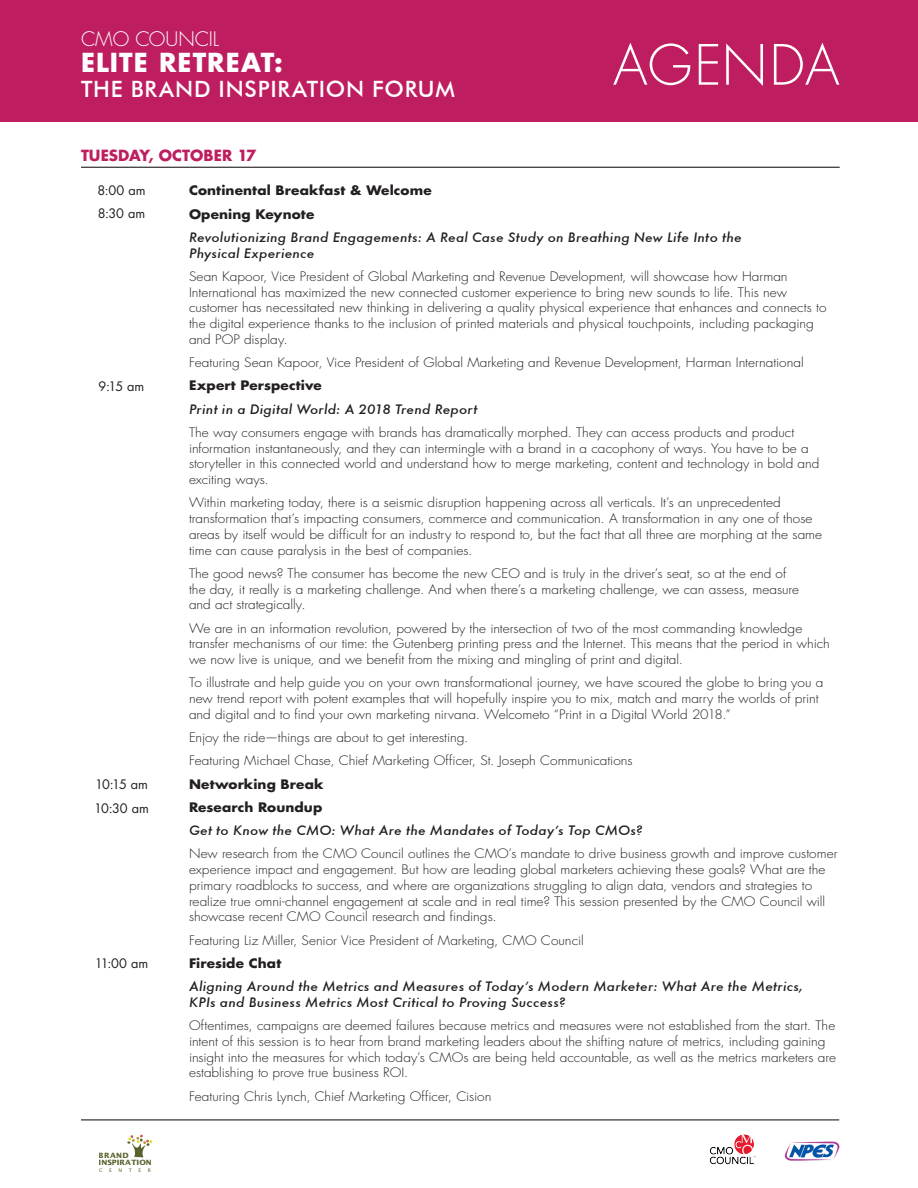
<style>
.page{position:relative;width:918px;height:1188px;background:#fff}
.page>*{position:absolute;margin:0;border:0;box-sizing:border-box;transform-origin:0 0}
.t1{font:300 54px "Futura Std";letter-spacing:.005em;color:#fff}
.t2{font:700 25.5px "Futura Std";letter-spacing:.04em;color:#fff}
.t3{font:500 22.5px "Futura BT";letter-spacing:.035em;color:#fff}
.t4{font:300 19.5px "Futura Std";letter-spacing:-.005em;color:#fff}
.t5{font:700 15px "Futura Std";color:#be1e5f}
.t6{font:300 12.75px/15.8px "Futura Std";color:#231f20;scale:1.07 1}
.t7{font:italic 500 12.75px/15.8px "Futura";letter-spacing:.015em;color:#231f20;scale:1.07 1}
.t8{font:700 12.75px/23.2px "Futura Std";letter-spacing:.01em;color:#231f20;scale:1.07 1}
.t9{font:12.75px/23.1px "Futura Std";letter-spacing:.005em;color:#231f20}
.t10{font:700 7.2px/7.5px "Lucida Sans Std";color:#58622c;scale:1.05 1}
.t11{font:4.95px "Lucida Sans Std";color:#58622c;scale:1.05 1}
</style>
<div class="page">
<svg style="left:127px;top:1134px;width:26px;height:24px"></svg>
<img style="left:709px;top:1134px;width:47px;height:31px">
<img style="left:784px;top:1141px;width:56px;height:20px">
<div style="left:0;top:0;width:918px;height:122px;background:#be1e5f"></div>
<hr style="left:81px;top:167px;width:759px;height:1px;background:#231f20">
<hr style="left:81px;top:1119px;width:758px;height:1px;background:#231f20">
<h3 class="t4" style="left:81px;top:27px;width:140px">CMO COUNCIL</h3>
<h2 class="t2" style="left:81px;top:45px;width:203px">ELITE RETREAT:</h2>
<h3 class="t3" style="left:81px;top:75px;width:375px">THE BRAND INSPIRATION FORUM</h3>
<p class="t5" style="left:81px;top:145px;width:177px">TUESDAY, OCTOBER 17</p>
<h1 class="t1" style="left:613px;top:32px;width:228px">AGENDA</h1>
<p class="t9" style="left:97px;top:179px;width:50px">8:00 am<br>8:30 am</p>
<p class="t9" style="left:99px;top:375px;width:47px">9:15 am</p>
<p class="t9" style="left:95px;top:773px;width:54px">10:15 am</p>
<p class="t9" style="left:94px;top:797px;width:56px">10:30 am</p>
<p class="t9" style="left:95px;top:952px;width:55px">11:00 am</p>
<p class="t10" style="left:99px;top:1151px;width:52px">BRAND<br>INSPIRATION</p>
<p class="t11" style="left:99px;top:1167px;width:5px">C</p>
<p class="t11" style="left:109px;top:1167px;width:4px">E</p>
<p class="t11" style="left:118px;top:1167px;width:5px">N</p>
<p class="t11" style="left:129px;top:1167px;width:5px">T</p>
<p class="t11" style="left:139px;top:1167px;width:4px">E</p>
<p class="t11" style="left:148px;top:1167px;width:5px">R</p>
<p class="t8" style="left:189px;top:179px;width:228px">Continental Breakfast &amp; Welcome<br>Opening Keynote</p>
<p class="t7" style="left:189px;top:229px;width:518px">Revolutionizing Brand Engagements: A Real Case Study on Breathing New Life Into the<br>Physical Experience</p>
<p class="t6" style="left:189px;top:269px;width:597px">Sean Kapoor, Vice President of Global Marketing and Revenue Development, will showcase how Harman International has maximized the new connected customer experience to bring new sounds to life. This new customer has necessitated new thinking in delivering a quality physical experience that enhances and connects to the digital experience thanks to the inclusion of printed materials and physical touchpoints, including packaging and POP display.</p>
<p class="t6" style="left:189px;top:355px;width:576px">Featuring Sean Kapoor, Vice President of Global Marketing and Revenue Development, Harman International</p>
<p class="t8" style="left:189px;top:374px;width:126px">Expert Perspective</p>
<p class="t7" style="left:189px;top:401px;width:271px">Print in a Digital World: A 2018 Trend Report</p>
<p class="t6" style="left:189px;top:425px;width:591px">The way consumers engage with brands has dramatically morphed. They can access products and product information instantaneously, and they can intermingle with a brand in a cacophony of ways. You have to be a storyteller in this connected world and understand how to merge marketing, content and technology in bold and exciting ways.</p>
<p class="t6" style="left:189px;top:495px;width:593px">Within marketing today, there is a seismic disruption happening across all verticals. It’s an unprecedented transformation that’s impacting consumers, commerce and communication. A transformation in any one of those areas by itself would be difficult for an industry to respond to, but the fact that all three are morphing at the same time can cause paralysis in the best of companies.</p>
<p class="t6" style="left:189px;top:566px;width:572px">The good news? The consumer has become the new CEO and is truly in the driver’s seat, so at the end of the day, it really is a marketing challenge. And when there’s a marketing challenge, we can assess, measure and act strategically.</p>
<p class="t6" style="left:189px;top:620px;width:601px">We are in an information revolution, powered by the intersection of two of the most commanding knowledge transfer mechanisms of our time: the Gutenberg printing press and the Internet. This means that the period in which we now live is unique, and we benefit from the mixing and mingling of print and digital.</p>
<p class="t6" style="left:189px;top:675px;width:594px">To illustrate and help guide you on your own transformational journey, we have scoured the globe to bring you a new trend report with potent examples that will hopefully inspire you to mix, match and marry the worlds of print and digital and to find your own marketing nirvana. Welcometo “Print in a Digital World 2018.”</p>
<p class="t6" style="left:189px;top:726px;width:416px;line-height:23.2px">Enjoy the ride—things are about to get interesting.<br>Featuring Michael Chase, Chief Marketing Officer, St. Joseph Communications</p>
<p class="t8" style="left:189px;top:772px;width:127px">Networking Break<br>Research Roundup</p>
<p class="t7" style="left:189px;top:822px;width:425px">Get to Know the CMO: What Are the Mandates of Today’s Top CMOs?</p>
<p class="t6" style="left:189px;top:846px;width:608px">New research from the CMO Council outlines the CMO’s mandate to drive business growth and improve customer experience impact and engagement. But how are leading global marketers achieving these goals? What are the primary roadblocks to success, and where are organizations struggling to align data, vendors and strategies to realize true omni-channel engagement at scale and in real time? This session presented by the CMO Council will showcase recent CMO Council research and findings.</p>
<p class="t6" style="left:189px;top:932px;width:370px">Featuring Liz Miller, Senior Vice President of Marketing, CMO Council</p>
<p class="t8" style="left:189px;top:951px;width:88px">Fireside Chat</p>
<p class="t7" style="left:189px;top:978px;width:576px">Aligning Around the Metrics and Measures of Today’s Modern Marketer: What Are the Metrics,<br>KPIs and Business Metrics Most Critical to Proving Success?</p>
<p class="t6" style="left:189px;top:1018px;width:606px">Oftentimes, campaigns are deemed failures because metrics and measures were not established from the start. The intent of this session is to hear from brand marketing leaders about the shifting nature of metrics, including gaining insight into the measures for which today’s CMOs are being held accountable, as well as the metrics marketers are establishing to prove true business ROI.</p>
<p class="t6" style="left:189px;top:1088px;width:284px">Featuring Chris Lynch, Chief Marketing Officer, Cision</p>
</div>
